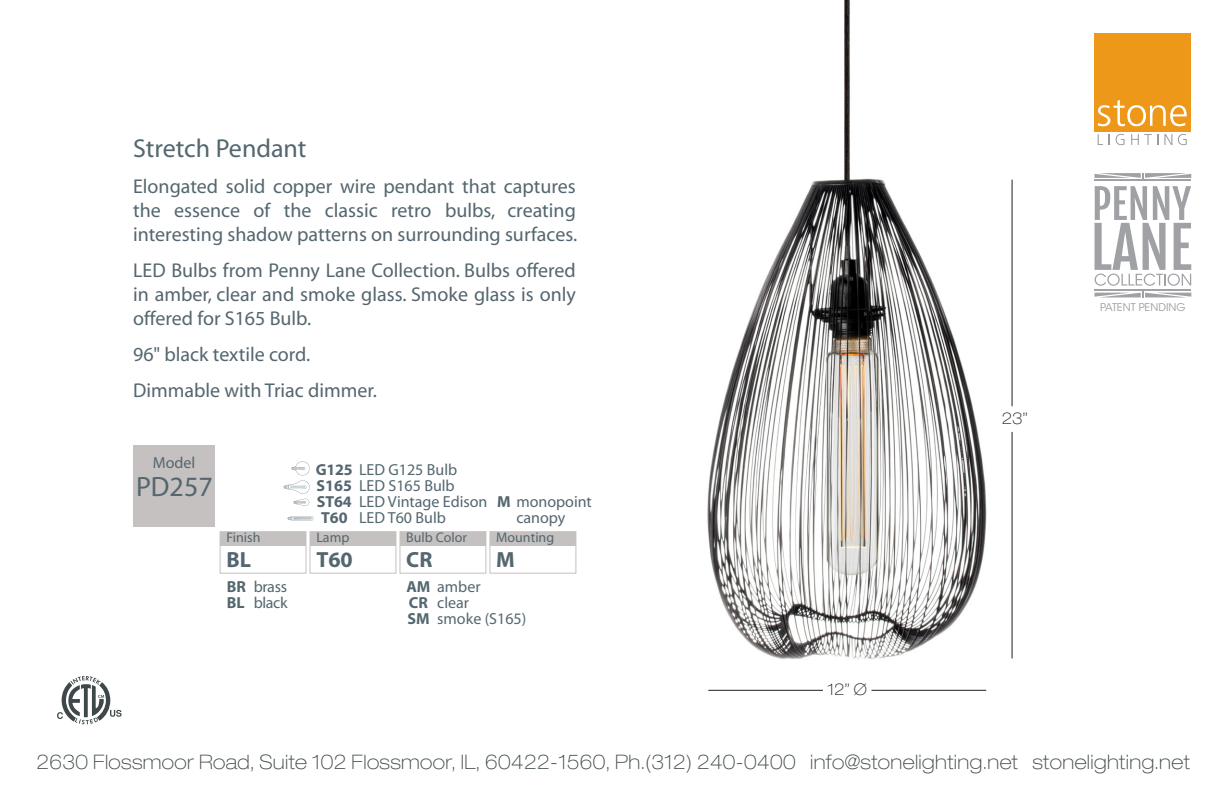
<style>
.page{position:relative;width:1224px;height:794px;background:#fff}
.page>*{position:absolute;margin:0;border:0;box-sizing:border-box;transform-origin:0 0}
.t1{font:28px "Myriad";color:#54666f}
.t2{font:26px "Myriad";color:#54666f}
.t3{font:700 22px "Myriad";color:#54666f}
.t4{font:700 22px "Myriad";color:#556770}
.t5{font:20px/24px "Myriad";color:#54666f;text-align:justify}
.t6{font:100 expanded 20px "Helvetica Neue LT Std";letter-spacing:.02em;color:#3e474a}
.t7{font:16px/16px "Myriad";color:#54666f;text-align:center}
.t8{font:16px/16px "Myriad";color:#556770}
.t9{font:700 16px/16px "Myriad";color:#556770}
.t10{font:16px/16px "Myriad";letter-spacing:-.02em;color:#54666f}
.t11{font:100 expanded 16px "Helvetica Neue LT Std";color:#231f20}
.t12{font:700 16px/16px "Myriad";color:#54666f}
.t13{font:14px "Myriad";color:#54666f}
.t14{font:14px "Myriad";color:#556770}
.t15{font:10.6px "ITC Avant Garde Std";color:#a0a1a5}
.s1{font-weight:700}
.s2{font-weight:400}
</style>
<div class="page">
<img style="left:707px;top:0;width:306px;height:691px">
<svg style="left:57px;top:676px;width:65px;height:48px"></svg>
<svg style="left:1098px;top:134px;width:5px;height:11px"></svg>
<svg style="left:1116px;top:134px;width:8px;height:11px"></svg>
<svg style="left:1131px;top:134px;width:27px;height:11px"></svg>
<svg style="left:1164px;top:134px;width:8px;height:11px"></svg>
<svg style="left:1178px;top:134px;width:9px;height:11px"></svg>
<div style="left:1095px;top:33px;width:96px;height:98px;background:#ee981a"></div>
<svg style="left:1098px;top:100px;width:89px;height:26px"></svg>
<svg style="left:1095px;top:173px;width:96px;height:6px"></svg>
<hr style="left:1095px;top:179px;width:96px;height:2px;background:#a0a1a5">
<svg style="left:1095px;top:186px;width:96px;height:111px"></svg>
<hr style="left:1095px;top:289px;width:96px;height:2px;background:#a0a1a5">
<div style="left:133px;top:445px;width:82px;height:81px;background:#c4c1c0"></div>
<div style="left:220px;top:531px;width:86px;height:42px;border:1px solid #c4c1c0"></div>
<div style="left:220px;top:531px;width:86px;height:14px;background:#c4c1c0"></div>
<div style="left:310px;top:531px;width:86px;height:42px;border:1px solid #c4c1c0"></div>
<div style="left:310px;top:531px;width:86px;height:14px;background:#c4c1c0"></div>
<div style="left:399px;top:531px;width:87px;height:42px;border:1px solid #c4c1c0"></div>
<div style="left:400px;top:531px;width:86px;height:14px;background:#c4c1c0"></div>
<div style="left:489px;top:531px;width:87px;height:42px;border:1px solid #c4c1c0"></div>
<div style="left:490px;top:531px;width:86px;height:14px;background:#c4c1c0"></div>
<svg style="left:288px;top:516px;width:25px;height:4px"></svg>
<svg style="left:284px;top:461px;width:26px;height:45px"></svg>
<hr style="left:872px;top:690px;width:114px;height:1px;background:#231f20">
<hr style="left:708px;top:690px;width:115px;height:1px;background:#231f20">
<hr style="left:1012px;top:180px;width:1px;height:226px;background:#231f20">
<hr style="left:1012px;top:432px;width:1px;height:226px;background:#231f20">
<h2 class="t2" style="left:133px;top:135px;width:175px">Stretch Pendant</h2>
<p class="t5" style="left:133px;top:175px;width:446px">Elongated solid copper wire pendant that captures the essence of the classic retro bulbs, creating interesting shadow patterns on surrounding surfaces.</p>
<p class="t5" style="left:133px;top:259px;width:444px">LED Bulbs from Penny Lane Collection. Bulbs offered in amber, clear and smoke glass. Smoke glass is only offered for S165 Bulb.</p>
<p class="t5" style="left:133px;top:337px;width:246px;line-height:36px">96" black textile cord.<br>Dimmable with Triac dimmer.</p>
<p class="t7" style="left:153px;top:455px;width:44px">Model</p>
<h1 class="t1" style="left:136px;top:472px;width:78px">PD257</h1>
<p class="t13" style="left:226px;top:530px;width:36px">Finish</p>
<p class="t3" style="left:226px;top:548px;width:26px">BL</p>
<p class="t12" style="left:227px;top:579px;width:21px">BR<br>BL</p>
<p class="t10" style="left:254px;top:579px;width:35px">brass black</p>
<p class="t7" style="left:316px;top:462px;width:173px;text-align:left"><span class="s1">G125</span> LED G125 Bulb<br><span class="s1">S165</span> LED S165 Bulb<br><span class="s1">ST64</span> LED Vintage Edison<br><span class="s1">T60</span></p>
<p class="t7" style="left:359px;top:510px;width:88px">LED T60 Bulb</p>
<p class="t13" style="left:316px;top:530px;width:34px">Lamp</p>
<p class="t3" style="left:316px;top:548px;width:38px">T60</p>
<p class="t14" style="left:406px;top:530px;width:62px">Bulb Color</p>
<p class="t4" style="left:406px;top:548px;width:28px">CR</p>
<p class="t7" style="left:497px;top:494px;width:96px"><span class="s1">M</span> monopoint canopy</p>
<p class="t13" style="left:496px;top:530px;width:59px">Mounting</p>
<p class="t3" style="left:496px;top:548px;width:20px">M</p>
<p class="t9" style="left:406px;top:579px;width:76px">AM <span class="s2">amber<br></span>CR<br>SM</p>
<p class="t8" style="left:437px;top:595px;width:91px">clear<br>smoke (S165)</p>
<p class="t11" style="left:827px;top:680px;width:41px">12” Ø</p>
<p class="t11" style="left:1002px;top:409px;width:28px">23”</p>
<p class="t15" style="left:1100px;top:301px;width:87px">PATENT PENDING</p>
<p class="t6" style="left:37px;top:749px;width:1155px">2630 Flossmoor Road, Suite 102 Flossmoor, IL, 60422-1560, Ph.(312) 240-0400 info@stonelighting.net stonelighting.net</p>
</div>
